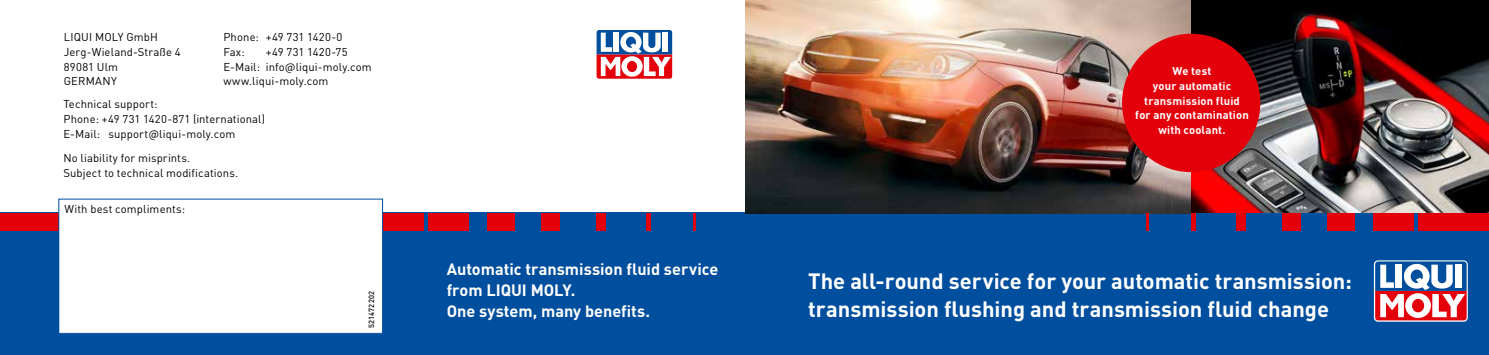
<style>
.page{position:relative;width:1489px;height:355px;background:#fff}
.page>*{position:absolute;margin:0;border:0;box-sizing:border-box;transform-origin:0 0}
.t1{font:700 21.88px/27.5px "DIN Pro";letter-spacing:-.005em;color:#fff}
.t2{font:700 16.25px/21.1px "DIN Pro";color:#fff}
.t3{font:11.25px/14.6px "DIN Pro";letter-spacing:.01em;color:#000}
.t4{font:700 11.25px/14.6px "DIN Pro";letter-spacing:.01em;color:#fff;text-align:center}
.t5{font:500 7.5px "DIN Pro";letter-spacing:.035em;color:#000}
</style>
<div class="page">
<div style="left:744px;top:213px;width:744px;height:141px;background:#004e9e"></div>
<div style="left:0;top:213px;width:744px;height:141px;background:#004e9e"></div>
<svg style="left:1373px;top:260px;width:94px;height:61px"></svg>
<svg style="left:1374px;top:261px;width:92px;height:59px"></svg>
<img style="left:745px;top:0;width:446px;height:213px">
<div style="left:1418px;top:213px;width:70px;height:17px;background:#e3000b"></div>
<div style="left:1372px;top:213px;width:41px;height:17px;background:#e3000b"></div>
<div style="left:1327px;top:213px;width:27px;height:17px;background:#e3000b"></div>
<div style="left:1281px;top:213px;width:18px;height:17px;background:#e3000b"></div>
<div style="left:1236px;top:213px;width:9px;height:17px;background:#e3000b"></div>
<hr style="left:1191px;top:213px;width:4px;height:17px;background:#e3000b">
<hr style="left:1145px;top:213px;width:3px;height:17px;background:#e3000b">
<img style="left:1191px;top:0;width:297px;height:213px">
<div style="left:1121px;top:34px;width:139px;height:138px;background:#e3000b;border-radius:50%"></div>
<div style="left:0;top:213px;width:423px;height:17px;background:#e3000b"></div>
<div style="left:428px;top:213px;width:41px;height:17px;background:#e3000b"></div>
<div style="left:487px;top:213px;width:27px;height:17px;background:#e3000b"></div>
<div style="left:541px;top:213px;width:18px;height:17px;background:#e3000b"></div>
<div style="left:596px;top:213px;width:9px;height:17px;background:#e3000b"></div>
<hr style="left:646px;top:213px;width:4px;height:17px;background:#e3000b">
<svg style="left:693px;top:213px;width:2px;height:17px"></svg>
<div style="left:59px;top:199px;width:323px;height:134px;background:#fff"></div>
<svg style="left:595px;top:29px;width:78px;height:51px"></svg>
<svg style="left:596px;top:30px;width:76px;height:49px"></svg>
<p class="t3" style="left:223px;top:29px;width:120px">Phone: +49 731 1420-0<br>Fax:</p>
<p class="t3" style="left:64px;top:29px;width:118px">LIQUI MOLY GmbH<br>Jerg-Wieland-Straße 4<br>89081 Ulm<br>GERMANY</p>
<p class="t3" style="left:223px;top:44px;width:150px;text-indent:43px">+49 731 1420-75<br>E-Mail: info@liqui-moly.com www.liqui-moly.com</p>
<p class="t3" style="left:63px;top:96px;width:203px">Technical support:<br>Phone: +49 731 1420-871 (international)<br>E-Mail: support@liqui-moly.com</p>
<p class="t3" style="left:63px;top:150px;width:176px">No liability for misprints.<br>Subject to technical modifications.</p>
<p class="t3" style="left:64px;top:200px;width:122px">With best compliments:</p>
<p class="t5" style="left:365px;top:328px;width:39px;rotate:-90deg">521472202</p>
<h2 class="t2" style="left:446px;top:256px;width:273px">Automatic transmission fluid service from LIQUI MOLY.<br>One system, many benefits.</h2>
<p class="t4" style="left:1135px;top:62px;width:115px">We test<br>your automatic transmission fluid for any contamination with coolant.</p>
<h1 class="t1" style="left:808px;top:264px;width:545px">The all-round service for your automatic transmission: transmission flushing and transmission fluid change</h1>
</div>
